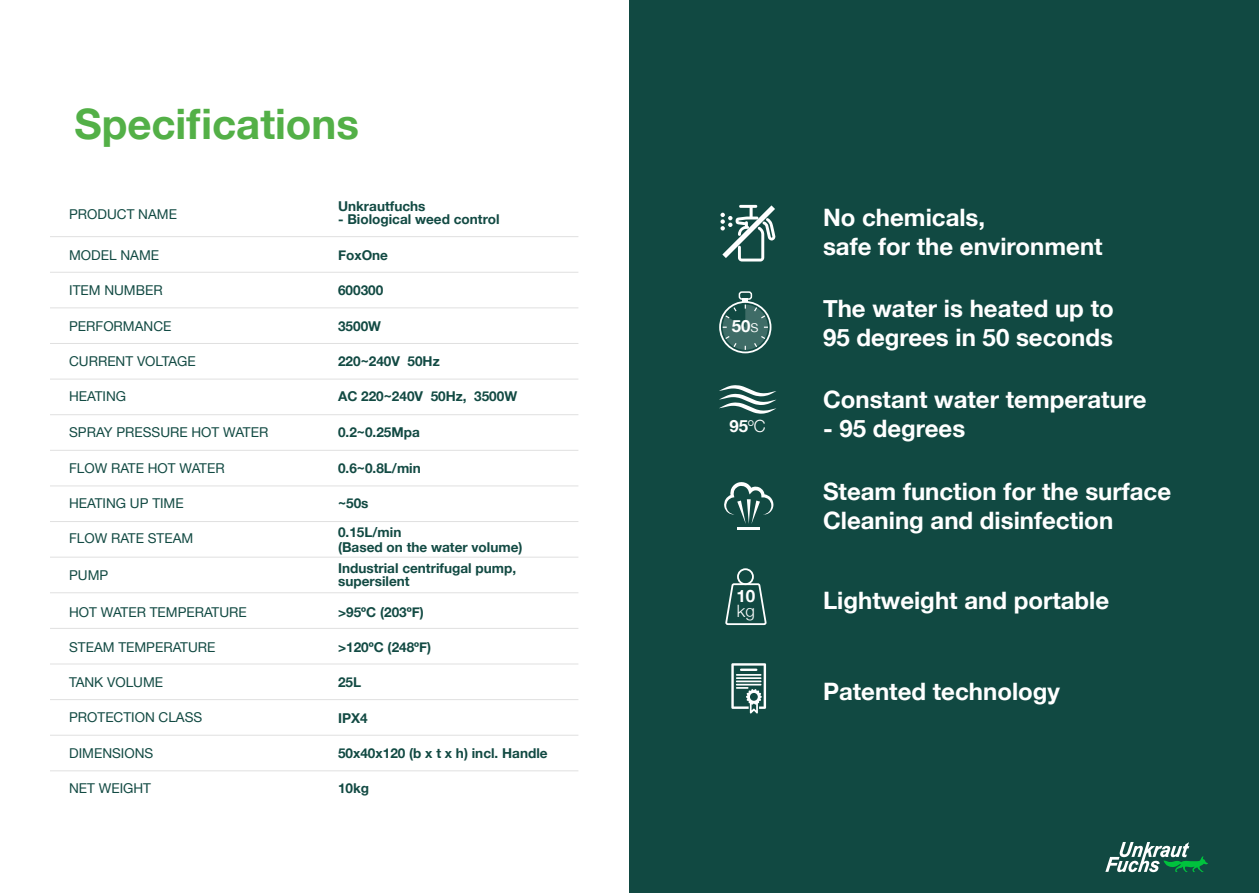
<style>
.page{position:relative;width:1259px;height:893px;background:#fff}
.page>*{position:absolute;margin:0;border:0;box-sizing:border-box;transform-origin:0 0}
.t1{font:700 42px "Helvetica Neue";color:#53b047}
.t2{font:700 24px/28.8px "Helvetica Neue";color:#fff}
.t3{font:700 16.95px "Helvetica Neue";color:#fff}
.t4{font:300 16.95px "Helvetica Neue";color:#fff}
.t5{font:700 16.8px "Helvetica Neue";color:#fff}
.t6{font:700 13.5px/15.5px "Helvetica Neue";color:#124a43}
.t7{font:13.5px "Helvetica Neue";color:#124a43}
.s1{font-weight:300}
</style>
<div class="page">
<hr style="left:50px;top:236px;width:528px;height:1px;background:#e0e0e0">
<hr style="left:50px;top:272px;width:528px;height:1px;background:#e0e0e0">
<hr style="left:50px;top:308px;width:528px;height:1px;background:#e0e0e0">
<hr style="left:50px;top:343px;width:528px;height:1px;background:#e0e0e0">
<hr style="left:50px;top:379px;width:528px;height:1px;background:#e0e0e0">
<hr style="left:50px;top:414px;width:528px;height:1px;background:#e0e0e0">
<hr style="left:50px;top:450px;width:528px;height:1px;background:#e0e0e0">
<hr style="left:50px;top:486px;width:528px;height:1px;background:#e0e0e0">
<hr style="left:50px;top:521px;width:528px;height:1px;background:#e0e0e0">
<hr style="left:50px;top:557px;width:528px;height:1px;background:#e0e0e0">
<hr style="left:50px;top:592px;width:528px;height:1px;background:#e0e0e0">
<hr style="left:50px;top:628px;width:528px;height:1px;background:#e0e0e0">
<hr style="left:50px;top:664px;width:528px;height:1px;background:#e0e0e0">
<hr style="left:50px;top:699px;width:528px;height:1px;background:#e0e0e0">
<hr style="left:50px;top:735px;width:528px;height:1px;background:#e0e0e0">
<hr style="left:50px;top:770px;width:528px;height:1px;background:#e0e0e0">
<div style="left:629px;top:0;width:630px;height:893px;background:#114942"></div>
<svg style="left:720px;top:204px;width:56px;height:57px"></svg>
<div style="left:719px;top:301px;width:52px;height:52px;border:2px solid #fff;border-radius:50%"></div>
<div style="left:738px;top:291px;width:14px;height:9px;border:2px solid #fff;border-radius:2px"></div>
<svg style="left:722px;top:298px;width:46px;height:52px"></svg>
<svg style="left:719px;top:385px;width:57px;height:29px"></svg>
<svg style="left:724px;top:482px;width:49px;height:42px"></svg>
<hr style="left:737px;top:527px;width:23px;height:3px;background:#fff">
<svg style="left:731px;top:663px;width:35px;height:51px"></svg>
<svg style="left:1105px;top:842px;width:103px;height:30px"></svg>
<svg style="left:725px;top:583px;width:42px;height:43px"></svg>
<div style="left:737px;top:568px;width:17px;height:17px;border:2px solid #fff;border-radius:50%"></div>
<h1 class="t1" style="left:74px;top:91px;width:286px">Specifications</h1>
<p class="t7" style="left:69px;top:204px;width:109px">PRODUCT NAME</p>
<p class="t7" style="left:69px;top:245px;width:91px">MODEL NAME</p>
<p class="t7" style="left:69px;top:281px;width:95px">ITEM NUMBER</p>
<p class="t7" style="left:69px;top:316px;width:104px">PERFORMANCE</p>
<p class="t7" style="left:69px;top:351px;width:128px">CURRENT VOLTAGE</p>
<p class="t7" style="left:69px;top:387px;width:59px">HEATING</p>
<p class="t7" style="left:69px;top:423px;width:201px">SPRAY PRESSURE HOT WATER</p>
<p class="t7" style="left:69px;top:459px;width:157px">FLOW RATE HOT WATER</p>
<p class="t7" style="left:69px;top:494px;width:116px">HEATING UP TIME</p>
<p class="t7" style="left:69px;top:528px;width:126px">FLOW RATE STEAM</p>
<p class="t7" style="left:69px;top:566px;width:41px">PUMP</p>
<p class="t7" style="left:69px;top:602px;width:179px">HOT WATER TEMPERATURE</p>
<p class="t7" style="left:69px;top:638px;width:148px">STEAM TEMPERATURE</p>
<p class="t7" style="left:69px;top:673px;width:95px">TANK VOLUME</p>
<p class="t7" style="left:69px;top:708px;width:135px">PROTECTION CLASS</p>
<p class="t7" style="left:69px;top:744px;width:86px">DIMENSIONS</p>
<p class="t7" style="left:69px;top:779px;width:83px">NET WEIGHT</p>
<p class="t6" style="left:338px;top:198px;width:89px">Unkrautfuchs</p>
<p class="t6" style="left:338px;top:211px;width:163px">- Biological weed control</p>
<p class="t6" style="left:338px;top:247px;width:52px">FoxOne</p>
<p class="t6" style="left:338px;top:283px;width:47px">600300</p>
<p class="t6" style="left:338px;top:319px;width:44px">3500W</p>
<p class="t6" style="left:338px;top:354px;width:103px">220~240V 50Hz</p>
<p class="t6" style="left:338px;top:389px;width:181px">AC 220~240V 50Hz, 3500W</p>
<p class="t6" style="left:338px;top:425px;width:83px">0.2~0.25Mpa</p>
<p class="t6" style="left:338px;top:461px;width:84px">0.6~0.8L/min</p>
<p class="t6" style="left:338px;top:496px;width:32px">~50s</p>
<p class="t6" style="left:338px;top:524px;width:186px">0.15L/min<br>(Based on the water volume)</p>
<p class="t6" style="left:338px;top:562px;width:180px;line-height:12.9px">Industrial centrifugal pump, supersilent</p>
<p class="t6" style="left:338px;top:605px;width:87px">&gt;95ºC (203ºF)</p>
<p class="t6" style="left:338px;top:640px;width:95px">&gt;120ºC (248ºF)</p>
<p class="t6" style="left:338px;top:675px;width:25px">25L</p>
<p class="t6" style="left:338px;top:710px;width:31px">IPX4</p>
<p class="t6" style="left:338px;top:746px;width:211px">50x40x120 (b x t x h) incl. Handle</p>
<p class="t6" style="left:338px;top:781px;width:33px">10kg</p>
<p class="t5" style="left:732px;top:313px;width:28px">50<span class="s1">s</span></p>
<p class="t5" style="left:729px;top:413px;width:38px">95<span class="s1">ºC</span></p>
<p class="t3" style="left:736px;top:583px;width:20px">10</p>
<p class="t4" style="left:737px;top:597px;width:19px">kg</p>
<h2 class="t2" style="left:823px;top:204px;width:281px">No chemicals,<br>safe for the environment</h2>
<h2 class="t2" style="left:823px;top:295px;width:292px">The water is heated up to<br>95 degrees in 50 seconds</h2>
<h2 class="t2" style="left:823px;top:386px;width:325px">Constant water temperature</h2>
<h2 class="t2" style="left:823px;top:415px;width:144px">- 95 degrees</h2>
<h2 class="t2" style="left:823px;top:477px;width:350px">Steam function for the surface<br>Cleaning and disinfection</h2>
<h2 class="t2" style="left:823px;top:587px;width:288px">Lightweight and portable</h2>
<h2 class="t2" style="left:823px;top:678px;width:238px">Patented technology</h2>
</div>
